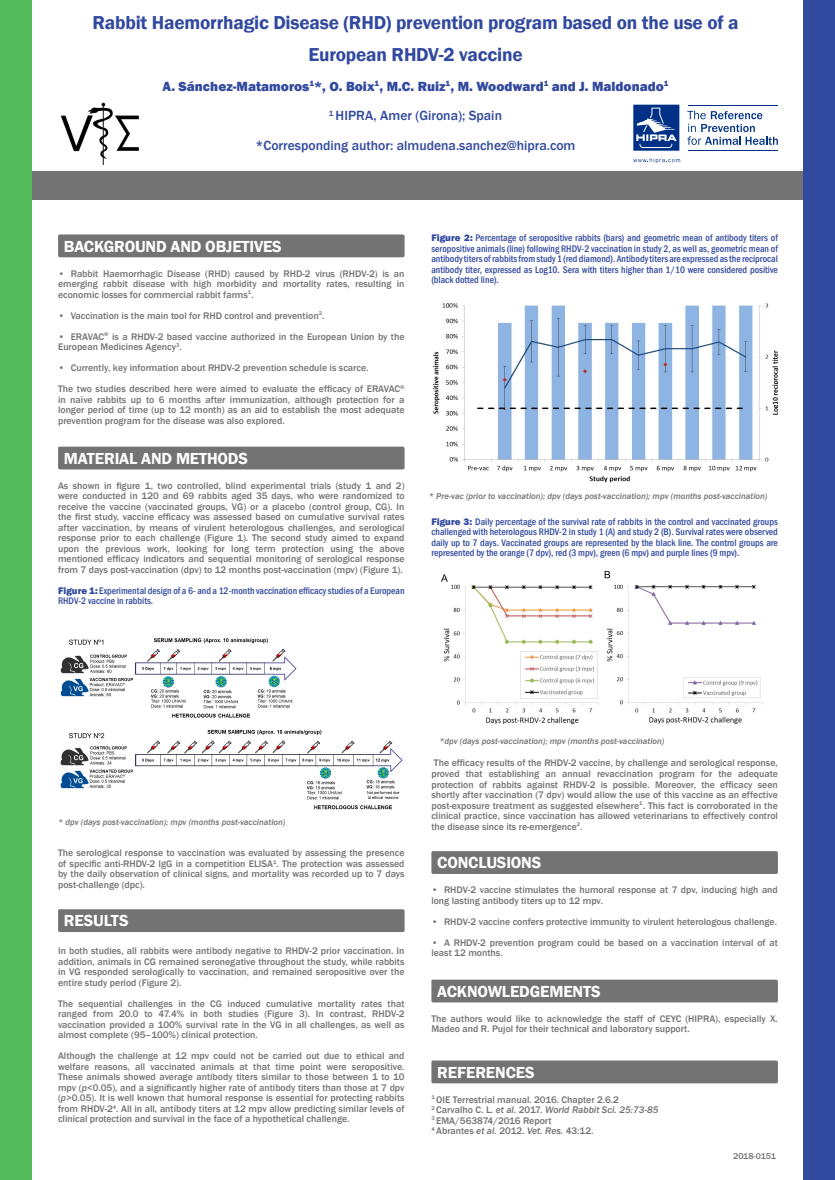
<style>
.page{position:relative;width:835px;height:1180px;background:#fff}
.page>*{position:absolute;margin:0;border:0;box-sizing:border-box;transform-origin:0 0}
.t1{font:600 19.25px/31.5px "Franklin Gothic";letter-spacing:-.01em;color:#31499e;text-align:center}
.t2{font:600 16.45px "Franklin Gothic";letter-spacing:-.01em;color:#fff}
.t3{font:500 13.65px "Franklin Gothic";color:#31499e}
.t4{font:800 13.65px "Franklin Gothic";color:#31499e}
.Estilo_de_párrafo_1{font:500 9.8px/10.5px "Franklin Gothic";color:#737373;text-align:justify}
.t5{font:500 condensed 9.8px/10.5px "Franklin Gothic";color:#31499e;text-align:justify}
.Estilo_de_párrafo_1-2{font:italic 500 9.8px "Franklin Gothic";color:#737373}
.Estilo_de_párrafo_1-3{font:italic 500 8.75px "Franklin Gothic";color:#737373}
.Estilo_de_párrafo_1-4{font:500 8.75px "Franklin Gothic";letter-spacing:-.01em;color:#737373}
.s1{font-weight:800;font-stretch:normal}
.s2{font-style:italic}
.s3{font-style:normal}
</style>
<div class="page">
<div style="left:15px;top:171px;width:819px;height:29px;background:#737373"></div>
<div style="left:0;top:0;width:31px;height:1180px;background:#55ba5c"></div>
<div style="left:803px;top:0;width:31px;height:1180px;background:#31499e"></div>
<div style="left:58px;top:234px;width:346px;height:23px;background:#737373"></div>
<div style="left:58px;top:447px;width:346px;height:22px;background:#737373"></div>
<div style="left:58px;top:909px;width:346px;height:23px;background:#737373"></div>
<div style="left:431px;top:851px;width:346px;height:23px;background:#737373"></div>
<div style="left:431px;top:979px;width:346px;height:23px;background:#737373"></div>
<div style="left:431px;top:1060px;width:346px;height:23px;background:#737373"></div>
<svg style="left:633px;top:158px;width:47px;height:5px"></svg>
<svg style="left:687px;top:111px;width:90px;height:34px"></svg>
<hr style="left:688px;top:105px;width:89px;height:1px;background:#003186">
<hr style="left:688px;top:150px;width:89px;height:1px;background:#003186">
<svg style="left:633px;top:105px;width:46px;height:46px;background:#355c9f"></svg>
<img style="left:61px;top:638px;width:342px;height:172px">
<img style="left:433px;top:303px;width:344px;height:180px">
<img style="left:60px;top:102px;width:79px;height:63px">
<img style="left:441px;top:570px;width:322px;height:155px">
<p class="t1" style="left:92px;top:7px;width:647px">Rabbit Haemorrhagic Disease (RHD) prevention program based on the use of a<br>European RHDV-2 vaccine</p>
<p class="t4" style="left:162px;top:77px;width:507px">A. Sánchez-Matamoros<sup>1</sup>*, O. Boix<sup>1</sup>, M.C. Ruiz<sup>1</sup>, M. Woodward<sup>1</sup> and J. Maldonado<sup>1</sup></p>
<p class="t3" style="left:329px;top:107px;width:174px"><sup>1</sup> HIPRA, Amer (Girona); Spain</p>
<p class="t3" style="left:255px;top:137px;width:321px">*Corresponding author: almudena.sanchez@hipra.com</p>
<p class="t2" style="left:64px;top:236px;width:219px">BACKGROUND AND OBJETIVES</p>
<p class="Estilo_de_párrafo_1" style="left:58px;top:268px;width:348px">• Rabbit Haemorrhagic Disease (RHD) caused by RHD-2 virus (RHDV-2) is an emerging rabbit disease with high morbidity and mortality rates, resulting in economic losses for commercial rabbit farms<sup>1</sup>.</p>
<p class="Estilo_de_párrafo_1" style="left:58px;top:310px;width:268px">• Vaccination is the main tool for RHD control and prevention<sup>2</sup>.</p>
<p class="Estilo_de_párrafo_1" style="left:58px;top:331px;width:348px">• ERAVAC<sup>®</sup> is a RHDV-2 based vaccine authorized in the European Union by the<br>European Medicines Agency<sup>3</sup>.</p>
<p class="Estilo_de_párrafo_1" style="left:58px;top:363px;width:312px">• Currently, key information about RHDV-2 prevention schedule is scarce.</p>
<p class="Estilo_de_párrafo_1" style="left:58px;top:384px;width:348px">The two studies described here were aimed to evaluate the efficacy of ERAVAC<sup>® </sup>in naïve rabbits up to 6 months after immunization, although protection for a longer period of time (up to 12 month) as an aid to establish the most adequate prevention program for the disease was also explored.</p>
<p class="t2" style="left:64px;top:448px;width:185px">MATERIAL AND METHODS</p>
<p class="Estilo_de_párrafo_1" style="left:58px;top:480px;width:348px">As shown in figure 1, two controlled, blind experimental trials (study 1 and 2) were conducted in 120 and 69 rabbits aged 35 days, who were randomized to receive the vaccine (vaccinated groups, VG) or a placebo (control group, CG). In the first study, vaccine efficacy was assessed based on cumulative survival rates after vaccination, by means of virulent heterologous challenges, and serological response prior to each challenge (Figure 1). The second study aimed to expand upon the previous work, looking for long term protection using the above mentioned efficacy indicators and sequential monitoring of serological response from 7 days post-vaccination (dpv) to 12 months post-vaccination (mpv) (Figure 1).</p>
<p class="t5" style="left:58px;top:585px;width:348px"><span class="s1">Figure 1:</span> Experimental design of a 6- and a 12-month vaccination efficacy studies of a European<br>RHDV-2 vaccine in rabbits.</p>
<p class="t5" style="left:431px;top:233px;width:348px"><span class="s1">Figure 2:</span> Percentage of seropositive rabbits (bars) and geometric mean of antibody titers of seropositive animals (line) following RHDV-2 vaccination in study 2, as well as, geometric mean of antibody titers of rabbits from study 1 (red diamond). Antibody titers are expressed as the reciprocal antibody titer, expressed as Log10. Sera with titers higher than 1/10 were considered positive (black dotted line).</p>
<p class="Estilo_de_párrafo_1-3" style="left:429px;top:491px;width:340px">* Pre-vac (prior to vaccination); dpv (days post-vaccination); mpv (months post-vaccination)</p>
<p class="t5" style="left:431px;top:516px;width:348px"><span class="s1">Figure 3:</span> Daily percentage of the survival rate of rabbits in the control and vaccinated groups challenged with heterologous RHDV-2 in study 1 (A) and study 2 (B). Survival rates were observed daily up to 7 days. Vaccinated groups are represented by the black line. The control groups are represented by the orange (7 dpv), red (3 mpv), green (6 mpv) and purple lines (9 mpv).</p>
<p class="Estilo_de_párrafo_1-3" style="left:58px;top:816px;width:229px">* dpv (days post-vaccination); mpv (months post-vaccination)</p>
<p class="Estilo_de_párrafo_1" style="left:58px;top:848px;width:348px">The serological response to vaccination was evaluated by assessing the presence of specific anti-RHDV-2 IgG in a competition ELISA<sup>1</sup>. The protection was assessed by the daily observation of clinical signs, and mortality was recorded up to 7 days post-challenge (dpc).</p>
<p class="t2" style="left:64px;top:910px;width:66px">RESULTS</p>
<p class="Estilo_de_párrafo_1" style="left:58px;top:946px;width:348px">In both studies, all rabbits were antibody negative to RHDV-2 prior vaccination. In addition, animals in CG remained seronegative throughout the study, while rabbits in VG responded serologically to vaccination, and remained seropositive over the entire study period (Figure 2).</p>
<p class="Estilo_de_párrafo_1" style="left:58px;top:998px;width:348px">The sequential challenges in the CG induced cumulative mortality rates that ranged from 20.0 to 47.4% in both studies (Figure 3). In contrast, RHDV-2 vaccination provided a 100% survival rate in the VG in all challenges, as well as almost complete (95–100%) clinical protection.</p>
<p class="Estilo_de_párrafo_1" style="left:58px;top:1051px;width:348px">Although the challenge at 12 mpv could not be carried out due to ethical and welfare reasons, all vaccinated animals at that time point were seropositive.<br>These animals showed average antibody titers similar to those between 1 to 10 mpv (<span class="s2">p</span>&lt;0.05), and a significantly higher rate of antibody titers than those at 7 dpv (<span class="s2">p</span>&gt;0.05). It is well known that humoral response is essential for protecting rabbits from RHDV-2<sup>4</sup>. All in all, antibody titers at 12 mpv allow predicting similar levels of clinical protection and survival in the face of a hypothetical challenge.</p>
<p class="Estilo_de_párrafo_1-3" style="left:439px;top:735px;width:226px">*dpv (days post-vaccination); mpv (months post-vaccination)</p>
<p class="Estilo_de_párrafo_1" style="left:431px;top:758px;width:348px">The efficacy results of the RHDV-2 vaccine, by challenge and serological response, proved that establishing an annual revaccination program for the adequate protection of rabbits against RHDV-2 is possible. Moreover, the efficacy seen shortly after vaccination (7 dpv) would allow the use of this vaccine as an effective post-exposure treatment as suggested elsewhere<sup>1</sup>. This fact is corroborated in the clinical practice, since vaccination has allowed veterinarians to effectively control the disease since its re-emergence<sup>2</sup>.</p>
<p class="t2" style="left:437px;top:852px;width:105px">CONCLUSIONS</p>
<p class="Estilo_de_párrafo_1" style="left:431px;top:885px;width:348px">• RHDV-2 vaccine stimulates the humoral response at 7 dpv, inducing high and long lasting antibody titers up to 12 mpv.</p>
<p class="Estilo_de_párrafo_1" style="left:431px;top:916px;width:347px">• RHDV-2 vaccine confers protective immunity to virulent heterologous challenge.</p>
<p class="Estilo_de_párrafo_1" style="left:431px;top:937px;width:348px">• A RHDV-2 prevention program could be based on a vaccination interval of at least 12 months.</p>
<p class="t2" style="left:437px;top:981px;width:165px">ACKNOWLEDGEMENTS</p>
<p class="Estilo_de_párrafo_1" style="left:431px;top:1013px;width:348px">The authors would like to acknowledge the staff of CEYC (HIPRA), especially X.<br>Madeo and R. Pujol for their technical and laboratory support.</p>
<p class="t2" style="left:437px;top:1062px;width:99px">REFERENCES</p>
<p class="Estilo_de_párrafo_1" style="left:431px;top:1094px;width:189px"><sup>1</sup> OIE Terrestrial manual. 2016. Chapter 2.6.2</p>
<p class="Estilo_de_párrafo_1-2" style="left:431px;top:1103px;width:228px"><sup>2</sup> <span class="s3">Carvalho C. L.</span> et al. <span class="s3">2017.</span> World Rabbit Sci. 25:73-85</p>
<p class="Estilo_de_párrafo_1" style="left:431px;top:1115px;width:122px"><sup>3</sup> EMA/563874/2016 Report</p>
<p class="Estilo_de_párrafo_1" style="left:431px;top:1125px;width:164px"><sup>4</sup> Abrantes <span class="s2">et al.</span> 2012. <span class="s2">Vet. Res.</span> 43:12.</p>
<p class="Estilo_de_párrafo_1-4" style="left:733px;top:1151px;width:44px">2018-0151</p>
</div>
